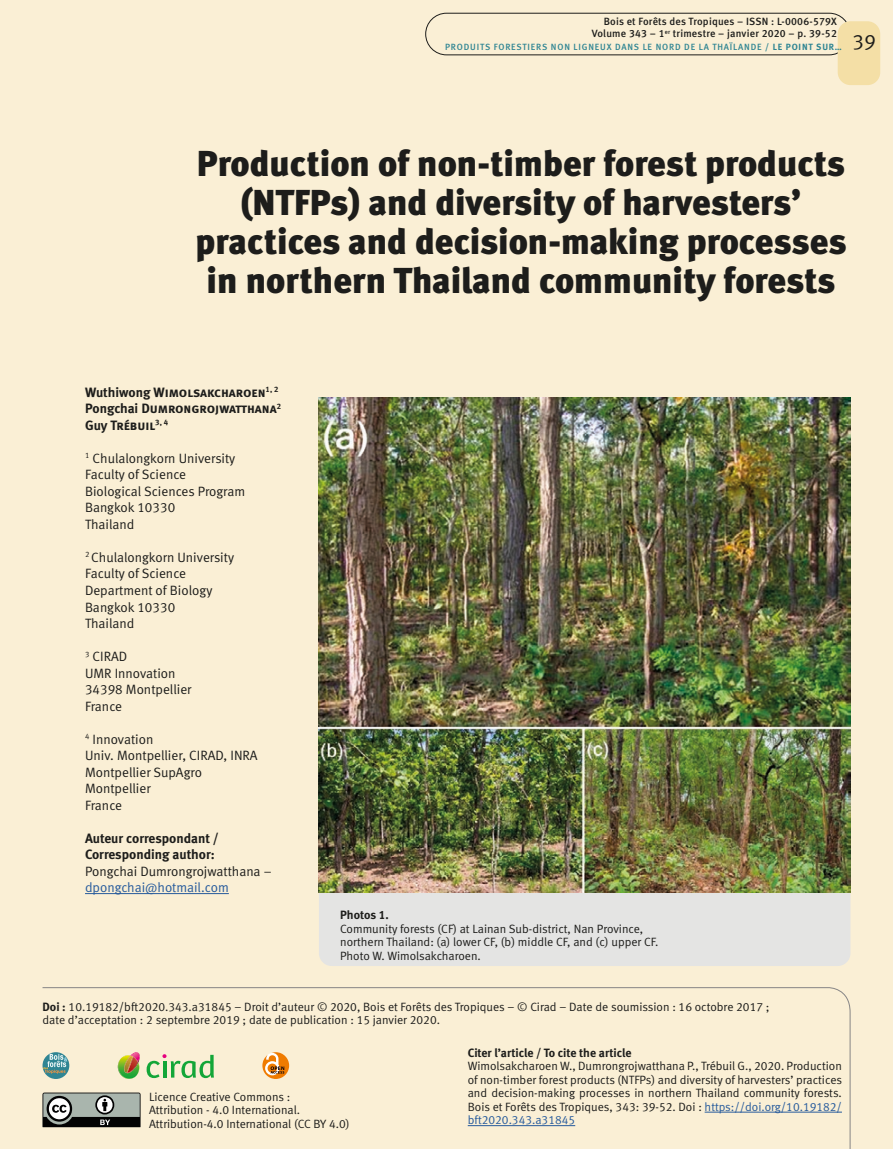
<style>
.page{position:relative;width:893px;height:1149px;background:#fff}
.page>*{position:absolute;margin:0;border:0;box-sizing:border-box;transform-origin:0 0}
.t1{font:36px/39px "Meta Black LF";color:#1d1d1b;text-align:center}
.t2{font:21px "Meta Normal LF";color:#1d1d1b}
.t3{font:13.5px/16.5px "Meta Normal LF";color:#1d1d1b}
.t4{font:13.5px/16.5px "Meta Bold LF Caps";letter-spacing:-.005em;color:#1d1d1b}
.t5{font:13.5px/16.5px "Meta Bold LF";color:#1d1d1b}
.t6{font:13.5px "Meta Normal LF";color:#275b9c}
.t7{font:12px/13.5px "Meta Normal LF";color:#1d1d1b}
.t8{font:12px "Meta Bold LF";color:#1d1d1b}
.t9{font:10.5px/12px "Meta Medium LF";letter-spacing:.02em;color:#1d1d1b;text-align:right}
.t10{font:9px "Meta Medium LF";letter-spacing:.09em;color:#2f8593}
.s1{font-family:"Meta Bold LF"}
.s2{color:#275b9c}
</style>
<div class="page">
<div style="left:0;top:0;width:893px;height:1148px;background:#faefd5"></div>
<div style="left:425px;top:13px;width:425px;height:42px;border:1px solid #1d1d1b;border-radius:21px"></div>
<div style="left:838px;top:21px;width:42px;height:64px;background:#f4dfa6;border-radius:13px"></div>
<div style="left:319px;top:488px;width:531px;height:477px;background:#e4e4e3;border-radius:13px"></div>
<img style="left:319px;top:397px;width:531px;height:495px">
<hr style="left:85px;top:893px;width:144px;height:1px;background:#275b9c">
<svg style="left:42px;top:987px;width:809px;height:161px"></svg>
<hr style="left:705px;top:1111px;width:137px;height:1px;background:#275b9c">
<hr style="left:468px;top:1124px;width:107px;height:1px;background:#275b9c">
<svg style="left:43px;top:1092px;width:98px;height:34px;background:#7a807c"></svg>
<svg style="left:43px;top:1051px;width:26px;height:27px"></svg>
<svg style="left:43px;top:1053px;width:24px;height:20px"></svg>
<svg style="left:262px;top:1051px;width:27px;height:27px"></svg>
<svg style="left:118px;top:1051px;width:22px;height:27px"></svg>
<svg style="left:147px;top:1053px;width:67px;height:24px"></svg>
<p class="t9" style="left:592px;top:16px;width:247px">Bois et Forêts des Tropiques – ISSN : L-0006-579X<br>Volume 343 – 1<sup>er</sup> trimestre – janvier 2020 – p. 39-52</p>
<p class="t10" style="left:445px;top:41px;width:398px">PRODUITS FORESTIERS NON LIGNEUX DANS LE NORD DE LA THAÏLANDE <span class="s1">/ LE POINT SUR…</span></p>
<h2 class="t2" style="left:852px;top:30px;width:25px">39</h2>
<h1 class="t1" style="left:195px;top:144px;width:653px">Production of non-timber forest products (NTFPs) and diversity of harvesters’ practices and decision-making processes in northern Thailand community forests</h1>
<p class="t4" style="left:85px;top:383px;width:198px"><span class="s1">Wuthiwong</span> Wimolsakcharoen<sup>1,</sup> <sup>2<br></sup><span class="s1">Pongchai</span> Dumrongrojwatthana<sup>2<br></sup><span class="s1">Guy</span> Trébuil<sup>3,</sup> <sup>4</sup></p>
<p class="t3" style="left:85px;top:449px;width:162px"><sup>1</sup> Chulalongkorn University<br>Faculty of Science<br>Biological Sciences Program<br>Bangkok 10330<br>Thailand</p>
<p class="t3" style="left:85px;top:548px;width:151px"><sup>2</sup> Chulalongkorn University<br>Faculty of Science<br>Department of Biology<br>Bangkok 10330<br>Thailand</p>
<p class="t3" style="left:85px;top:647px;width:108px"><sup>3</sup> CIRAD<br>UMR Innovation<br>34398 Montpellier<br>France</p>
<p class="t3" style="left:85px;top:730px;width:174px"><sup>4</sup> Innovation<br>Univ. Montpellier, CIRAD, INRA<br>Montpellier SupAgro<br>Montpellier<br>France</p>
<p class="t5" style="left:85px;top:829px;width:135px">Auteur correspondant /<br>Corresponding author:</p>
<p class="t3" style="left:85px;top:862px;width:188px">Pongchai Dumrongrojwatthana –</p>
<p class="t6" style="left:85px;top:879px;width:145px">dpongchai@hotmail.com</p>
<p class="t8" style="left:340px;top:907px;width:50px">Photos 1.</p>
<p class="t7" style="left:340px;top:921px;width:320px">Community forests (CF) at Lainan Sub-district, Nan Province, northern Thailand: (a) lower CF, (b) middle CF, and (c) upper CF.<br>Photo W. Wimolsakcharoen.</p>
<p class="t7" style="left:43px;top:999px;width:728px"><span class="s1">Doi :</span> 10.19182/bft2020.343.a31845 – Droit d’auteur © 2020, Bois et Forêts des Tropiques – © Cirad – Date de soumission : 16 octobre 2017 ; date d’acceptation : 2 septembre 2019 ; date de publication : 15 janvier 2020.</p>
<p class="t7" style="left:149px;top:1089px;width:202px">Licence Creative Commons :<br>Attribution - 4.0 International.<br>Attribution-4.0 International (CC BY 4.0)</p>
<p class="t8" style="left:468px;top:1045px;width:165px">Citer l’article / To cite the article</p>
<p class="t7" style="left:468px;top:1058px;width:376px;text-align:justify">Wimolsakcharoen W., Dumrongrojwatthana P., Trébuil G., 2020. Production of non-timber forest products (NTFPs) and diversity of harvesters’ practices and decision-making processes in northern Thailand community forests.<br>Bois et Forêts des Tropiques, 343: 39-52. Doi : <span class="s2">https://doi.org/10.19182/ bft2020.343.a31845</span></p>
</div>
